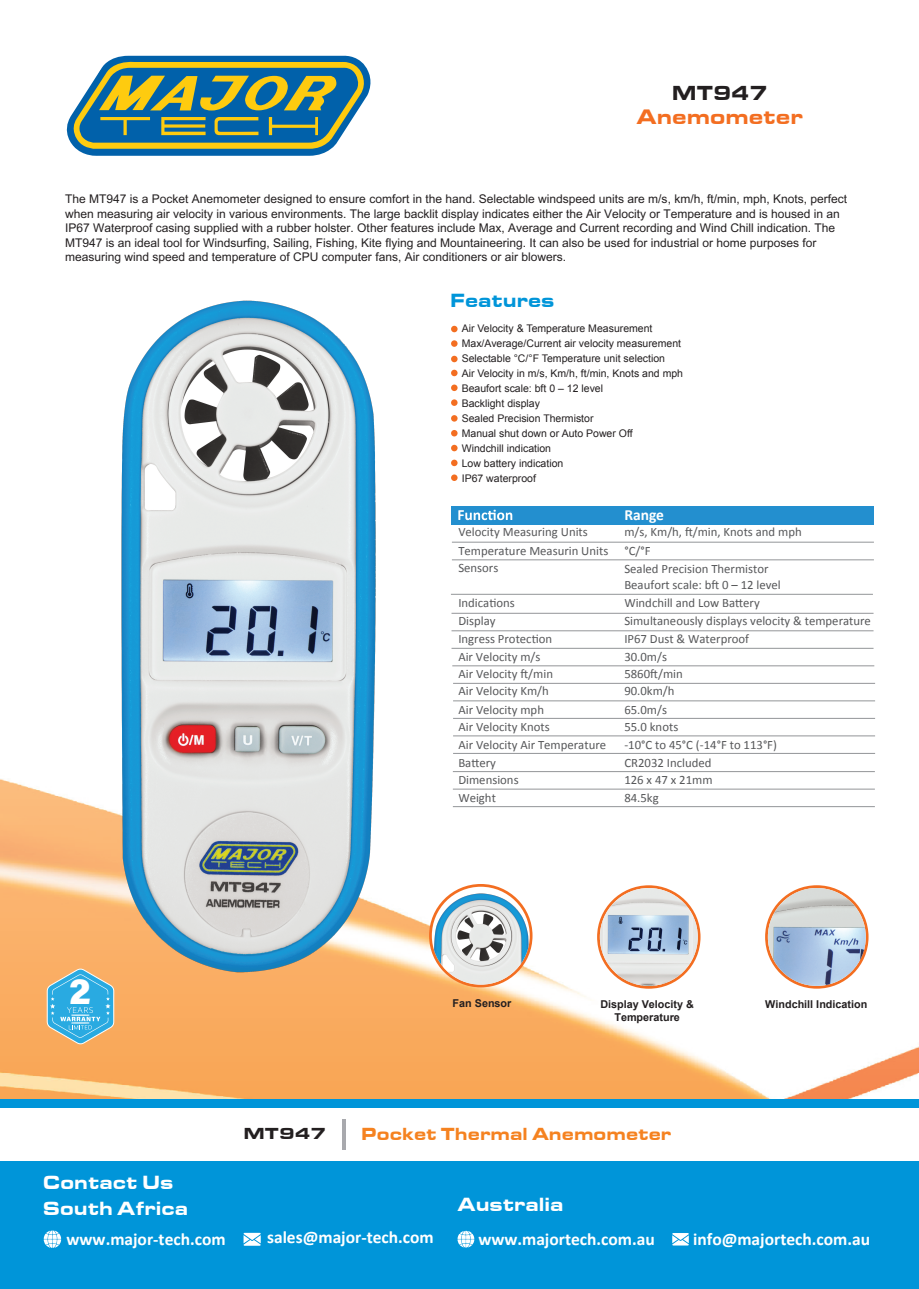
<style>
.page{position:relative;width:919px;height:1289px;background:#fff}
.page>*{position:absolute;margin:0;border:0;box-sizing:border-box;transform-origin:0 0}
.t1{font:21.6px "Eurostile T Blac Exte";color:#f36e21;scale:.91 1}
.t2{font:21px "Eurostile T Blac Exte";color:#231f20;scale:.91 1}
.t3{font:19.8px/26.5px "Eurostile T Blac Exte";color:#fff;scale:.9 1}
.t4{font:19.8px "Eurostile T Blac Exte";color:#0095d9;scale:.9 1}
.t5{font:18.15px "Eurostile T Blac Exte";color:#f58220;scale:.91 1}
.t6{font:700 17.4px "Calibri";color:#fff}
.t7{font:16.5px "Eurostile T Blac Exte";color:#231f20}
.t8{font:700 15.45px "Calibri";color:#fff}
.t9{font:12.75px/17.4px "Calibri";color:#57585a}
.t10{font:12px/14.4px "Arial CE";color:#231f20}
.t11{font:700 10.8px/12.9px "Arial";color:#231f20;text-align:center}
.t12{font:10.5px/15px "Arial";color:#231f20}
</style>
<div class="page">
<img style="left:0;top:593px;width:918px;height:506px">
<img style="left:98px;top:300px;width:306px;height:688px">
<svg style="left:66px;top:55px;width:305px;height:101px;background:#6b9385"></svg>
<div style="left:0;top:1099px;width:918px;height:189px;background:#0095d9"></div>
<div style="left:0;top:1108px;width:918px;height:52px;background:#fff"></div>
<svg style="left:43px;top:1230px;width:18px;height:18px"></svg>
<svg style="left:243px;top:1232px;width:18px;height:13px"></svg>
<svg style="left:672px;top:1233px;width:16px;height:12px"></svg>
<svg style="left:457px;top:1230px;width:17px;height:18px"></svg>
<svg style="left:451px;top:326px;width:6px;height:6px"></svg>
<div style="left:451px;top:340px;width:6px;height:7px;background:#f36e21;border-radius:50%"></div>
<svg style="left:451px;top:370px;width:6px;height:6px"></svg>
<div style="left:451px;top:384px;width:6px;height:7px;background:#f36e21;border-radius:50%"></div>
<div style="left:451px;top:399px;width:6px;height:7px;background:#f36e21;border-radius:50%"></div>
<svg style="left:451px;top:430px;width:6px;height:6px"></svg>
<svg style="left:451px;top:445px;width:6px;height:6px"></svg>
<svg style="left:451px;top:356px;width:6px;height:6px"></svg>
<div style="left:451px;top:459px;width:6px;height:7px;background:#f36e21;border-radius:50%"></div>
<div style="left:451px;top:474px;width:6px;height:7px;background:#f36e21;border-radius:50%"></div>
<svg style="left:451px;top:415px;width:6px;height:6px"></svg>
<div style="left:451px;top:506px;width:422px;height:18px;background:#238fcf"></div>
<hr style="left:452px;top:542px;width:421px;height:1px;background:#939598">
<hr style="left:452px;top:559px;width:421px;height:1px;background:#939598">
<hr style="left:451px;top:594px;width:421px;height:1px;background:#939598">
<hr style="left:451px;top:613px;width:422px;height:1px;background:#939598">
<hr style="left:451px;top:630px;width:422px;height:1px;background:#939598">
<hr style="left:451px;top:648px;width:422px;height:1px;background:#939598">
<svg style="left:458px;top:509px;width:54px;height:11px"></svg>
<hr style="left:342px;top:1119px;width:3px;height:30px;background:#a8a9ad">
<hr style="left:452px;top:665px;width:422px;height:1px;background:#939598">
<hr style="left:453px;top:683px;width:422px;height:1px;background:#939598">
<hr style="left:453px;top:700px;width:422px;height:1px;background:#939598">
<div style="left:429px;top:884px;width:103px;height:103px;border:6px solid #f36e21;border-radius:50%"></div>
<img style="left:432px;top:891px;width:97px;height:93px">
<div style="left:597px;top:885px;width:103px;height:103px;border:6px solid #f36e21;border-radius:50%"></div>
<img style="left:599px;top:888px;width:98px;height:97px;border-radius:49px">
<div style="left:765px;top:885px;width:103px;height:103px;border:6px solid #f36e21;border-radius:50%"></div>
<img style="left:767px;top:888px;width:98px;height:97px;border-radius:49px">
<hr style="left:453px;top:718px;width:422px;height:1px;background:#939598">
<hr style="left:453px;top:735px;width:422px;height:1px;background:#939598">
<hr style="left:453px;top:753px;width:422px;height:1px;background:#939598">
<hr style="left:453px;top:771px;width:421px;height:1px;background:#939598">
<hr style="left:453px;top:788px;width:421px;height:1px;background:#939598">
<hr style="left:453px;top:806px;width:421px;height:1px;background:#939598">
<svg style="left:47px;top:968px;width:67px;height:76px;background:#6fb3c5"></svg>
<h2 class="t2" style="left:671px;top:81px;width:107px">MT947</h2>
<h1 class="t1" style="left:636px;top:104px;width:184px">Anemometer</h1>
<p class="t10" style="left:65px;top:192px;width:783px">The MT947 is a Pocket Anemometer designed to ensure comfort in the hand. Selectable windspeed units are m/s, km/h, ft/min, mph, Knots, perfect when measuring air velocity in various environments. The large backlit display indicates either the Air Velocity or Temperature and is housed in an IP67 Waterproof casing supplied with a rubber holster. Other features include Max, Average and Current recording and Wind Chill indication. The MT947 is an ideal tool for Windsurfing, Sailing, Fishing, Kite flying and Mountaineering. It can also be used for industrial or home purposes for measuring wind speed and temperature of CPU computer fans, Air conditioners or air blowers.</p>
<h3 class="t4" style="left:450px;top:289px;width:117px">Features</h3>
<p class="t12" style="left:462px;top:321px;width:223px">Air Velocity &amp; Temperature Measurement<br>Max/Average/Current air velocity measurement<br>Selectable °C/°F Temperature unit selection<br>Air Velocity in m/s, Km/h, ft/min, Knots and mph<br>Beaufort scale: bft 0 – 12 level<br>Backlight display<br>Sealed Precision Thermistor<br>Manual shut down or Auto Power Off<br>Windchill indication<br>Low battery indication<br>IP67 waterproof</p>
<p class="t8" style="left:624px;top:505px;width:41px">Range</p>
<p class="t9" style="left:624px;top:523px;width:179px">m/s, Km/h, ft/min, Knots and mph</p>
<p class="t9" style="left:458px;top:541px;width:151px">Temperature Measurin Units</p>
<p class="t9" style="left:624px;top:541px;width:28px">°C/°F</p>
<p class="t9" style="left:458px;top:558px;width:42px">Sensors</p>
<p class="t9" style="left:624px;top:561px;width:158px;line-height:15.3px">Sealed Precision Thermistor<br>Beaufort scale: bft 0 – 12 level</p>
<p class="t9" style="left:458px;top:593px;width:58px">Indications</p>
<p class="t9" style="left:624px;top:593px;width:137px">Windchill and Low Battery</p>
<p class="t9" style="left:458px;top:611px;width:39px">Display</p>
<p class="t9" style="left:624px;top:611px;width:248px">Simultaneously displays velocity &amp; temperature</p>
<p class="t9" style="left:458px;top:629px;width:95px">Ingress Protection</p>
<p class="t9" style="left:624px;top:629px;width:126px">IP67 Dust &amp; Waterproof</p>
<p class="t9" style="left:458px;top:647px;width:84px">Air Velocity m/s</p>
<p class="t9" style="left:624px;top:647px;width:44px">30.0m/s</p>
<p class="t9" style="left:458px;top:523px;width:131px">Velocity Measuring Units</p>
<p class="t9" style="left:458px;top:664px;width:96px">Air Velocity ft/min</p>
<p class="t9" style="left:624px;top:664px;width:60px">5860ft/min</p>
<p class="t9" style="left:458px;top:681px;width:92px">Air Velocity Km/h</p>
<p class="t9" style="left:624px;top:681px;width:52px">90.0km/h</p>
<p class="t9" style="left:458px;top:700px;width:93px">Air Velocity mph<br>Air Velocity Knots</p>
<p class="t9" style="left:624px;top:700px;width:55px">65.0m/s<br>55.0 knots</p>
<p class="t9" style="left:458px;top:735px;width:149px">Air Velocity Air Temperature</p>
<p class="t9" style="left:624px;top:735px;width:154px">-10°C to 45°C (-14°F to 113°F)</p>
<p class="t9" style="left:458px;top:753px;width:62px">Battery<br>Dimensions</p>
<p class="t9" style="left:624px;top:753px;width:90px">CR2032 Included<br>126 x 47 x 21mm</p>
<p class="t9" style="left:458px;top:788px;width:39px">Weight</p>
<p class="t9" style="left:624px;top:788px;width:36px">84.5kg</p>
<p class="t11" style="left:452px;top:996px;width:60px">Fan Sensor</p>
<p class="t11" style="left:600px;top:997px;width:95px">Display Velocity &amp;<br>Temperature</p>
<p class="t11" style="left:765px;top:997px;width:103px">Windchill Indication</p>
<h3 class="t3" style="left:43px;top:1168px;width:163px">Contact Us<br>South Africa</h3>
<h3 class="t7" style="left:243px;top:1124px;width:84px">MT947</h3>
<h3 class="t5" style="left:361px;top:1122px;width:342px">Pocket Thermal Anemometer</h3>
<h3 class="t3" style="left:457px;top:1190px;width:119px">Australia</h3>
<h3 class="t6" style="left:67px;top:1227px;width:161px">www.major-tech.com</h3>
<h3 class="t6" style="left:267px;top:1226px;width:168px">sales@major-tech.com</h3>
<h3 class="t6" style="left:478px;top:1227px;width:178px">www.majortech.com.au</h3>
<h3 class="t6" style="left:693px;top:1227px;width:178px">info@majortech.com.au</h3>
</div>
